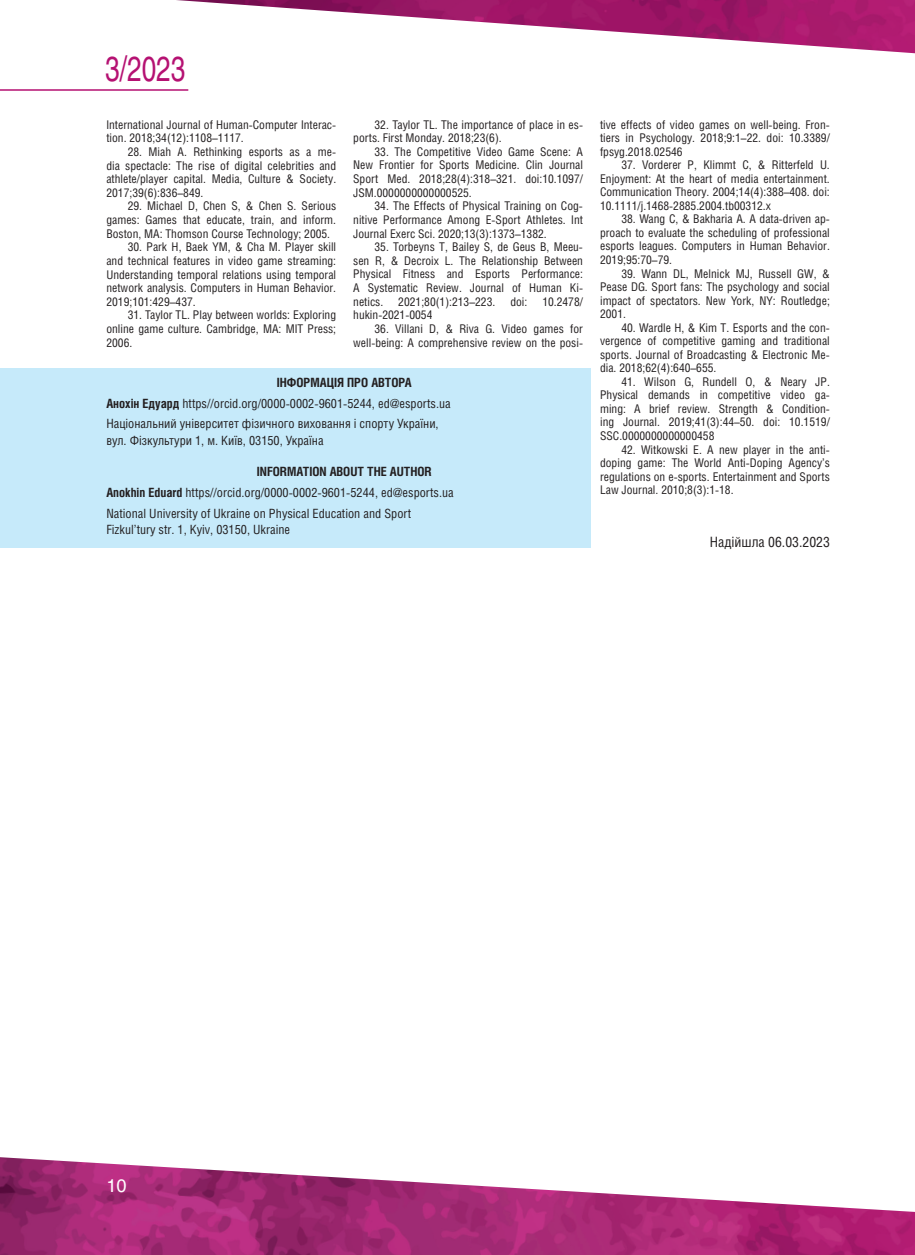
<style>
.page{position:relative;width:915px;height:1255px;background:#fff}
.page>*{position:absolute;margin:0;border:0;box-sizing:border-box;transform-origin:0 0}
.t1{font:34.5px "Helios C";color:#b51172;scale:.75 1}
.t2{font:18px "Helios C";color:#fff}
.t3{font:14.25px "Helios Cond C";color:#231f20}
.t4{font:12.75px/20.7px "Helios Cond C";color:#231f20}
.t5{font:12px/13.6px "Helios Cond C";color:#231f20;text-align:justify}
.s1{font-weight:700}
</style>
<div class="page">
<img style="left:0;top:1157px;width:914px;height:97px">
<hr style="left:0;top:89px;width:188px;height:2px;background:#b51172">
<img style="left:176px;top:0;width:738px;height:53px">
<div style="left:0;top:368px;width:590px;height:179px;background:#c6eafa"></div>
<h1 class="t1" style="left:105px;top:48px;width:108px">3/2023</h1>
<p class="t5" style="left:106px;top:117px;width:231px">International Journal of Human-Computer Interac&shy;tion. 2018;34(12):1108–1117.</p>
<p class="t5" style="left:106px;top:144px;width:231px;text-indent:21px">28. Miah A. Rethinking esports as a me&shy;dia spectacle: The rise of digital celebrities and athlete/player capital. Media, Culture &amp; Society.<br>2017;39(6):836–849.</p>
<p class="t5" style="left:106px;top:199px;width:231px;text-indent:21px">29. Michael D, Chen S, &amp; Chen S. Serious games: Games that educate, train, and inform.<br>Boston, MA: Thomson Course Technology; 2005.</p>
<p class="t5" style="left:106px;top:240px;width:231px;text-indent:21px">30. Park H, Baek YM, &amp; Cha M. Player skill and technical features in video game streaming:<br>Understanding temporal relations using temporal network analysis. Computers in Human Behavior.<br>2019;101:429–437.</p>
<p class="t5" style="left:106px;top:308px;width:231px;text-indent:21px">31. Taylor TL. Play between worlds: Exploring online game culture. Cambridge, MA: MIT Press; 2006.</p>
<p class="t5" style="left:353px;top:117px;width:231px;text-indent:21px">32. Taylor TL. The importance of place in es&shy;ports. First Monday. 2018;23(6).</p>
<p class="t5" style="left:353px;top:144px;width:231px;text-indent:21px">33. The Competitive Video Game Scene: A New Frontier for Sports Medicine. Clin Journal Sport Med. 2018;28(4):318–321. doi:10.1097/ JSM.0000000000000525.</p>
<p class="t5" style="left:353px;top:199px;width:231px;text-indent:21px">34. The Effects of Physical Training on Cog&shy;nitive Performance Among E-Sport Athletes. Int Journal Exerc Sci. 2020;13(3):1373–1382.</p>
<p class="t5" style="left:353px;top:240px;width:231px;text-indent:21px">35. Torbeyns T, Bailey S, de Geus B, Meeu&shy;sen R, &amp; Decroix L. The Relationship Between Physical Fitness and Esports Performance:<br>A Systematic Review. Journal of Human Ki&shy;netics. 2021;80(1):213–223. doi: 10.2478/ hukin-2021-0054</p>
<p class="t5" style="left:353px;top:322px;width:231px;text-align:right">36. Villani D, &amp; Riva G. Video games for well-being: A comprehensive review on the posi-</p>
<p class="t4" style="left:106px;top:372px;width:345px;text-indent:170px"><span class="s1">ІНФОРМАЦІЯ ПРО АВТОРА<br>Анохін Едуард</span> https//orcid.org/0000-0002-9601-5244, ed@esports.ua<br>Національний університет фізичного виховання і спорту України,</p>
<p class="t4" style="left:106px;top:430px;width:218px">вул. Фізкультури 1, м. Київ, 03150, Україна</p>
<p class="t4" style="left:106px;top:461px;width:349px;text-indent:150px"><span class="s1">INFORMATION ABOUT THE AUTHOR<br>Anokhin Eduard</span> https//orcid.org/0000-0002-9601-5244, ed@esports.ua<br>National University of Ukraine on Physical Education and Sport</p>
<p class="t4" style="left:106px;top:519px;width:185px">Fizkul’tury str. 1, Kyiv, 03150, Ukraine</p>
<p class="t5" style="left:600px;top:117px;width:231px">tive effects of video games on well-being. Fron&shy;tiers in Psychology. 2018;9:1–22. doi: 10.3389/ fpsyg.2018.02546</p>
<p class="t5" style="left:600px;top:158px;width:231px;text-indent:21px">37. Vorderer P, Klimmt C, &amp; Ritterfeld U.<br>Enjoyment: At the heart of media entertainment.<br>Communication Theory. 2004;14(4):388–408. doi:<br>10.1111/j.1468-2885.2004.tb00312.x</p>
<p class="t5" style="left:600px;top:212px;width:231px;text-indent:21px">38. Wang C, &amp; Bakharia A. A data-driven ap&shy;proach to evaluate the scheduling of professional esports leagues. Computers in Human Behavior.<br>2019;95:70–79.</p>
<p class="t5" style="left:600px;top:266px;width:231px;text-indent:21px">39. Wann DL, Melnick MJ, Russell GW, &amp; Pease DG. Sport fans: The psychology and social impact of spectators. New York, NY: Routledge; 2001.</p>
<p class="t5" style="left:600px;top:320px;width:231px;text-indent:21px">40. Wardle H, &amp; Kim T. Esports and the con&shy;vergence of competitive gaming and traditional sports. Journal of Broadcasting &amp; Electronic Me&shy;dia. 2018;62(4):640–655.</p>
<p class="t5" style="left:600px;top:374px;width:231px;text-indent:21px">41. Wilson G, Rundell O, &amp; Neary JP.<br>Physical demands in competitive video ga&shy;ming: A brief review. Strength &amp; Condition&shy;ing Journal. 2019;41(3):44–50. doi: 10.1519/ SSC.0000000000000458</p>
<p class="t5" style="left:600px;top:442px;width:231px;text-indent:21px">42. Witkowski E. A new player in the anti&shy;doping game: The World Anti-Doping Agency’s regulations on e-sports. Entertainment and Sports Law Journal. 2010;8(3):1-18.</p>
<p class="t3" style="left:709px;top:533px;width:121px">Надійшла 06.03.2023</p>
<h2 class="t2" style="left:106px;top:1175px;width:22px">10</h2>
</div>
